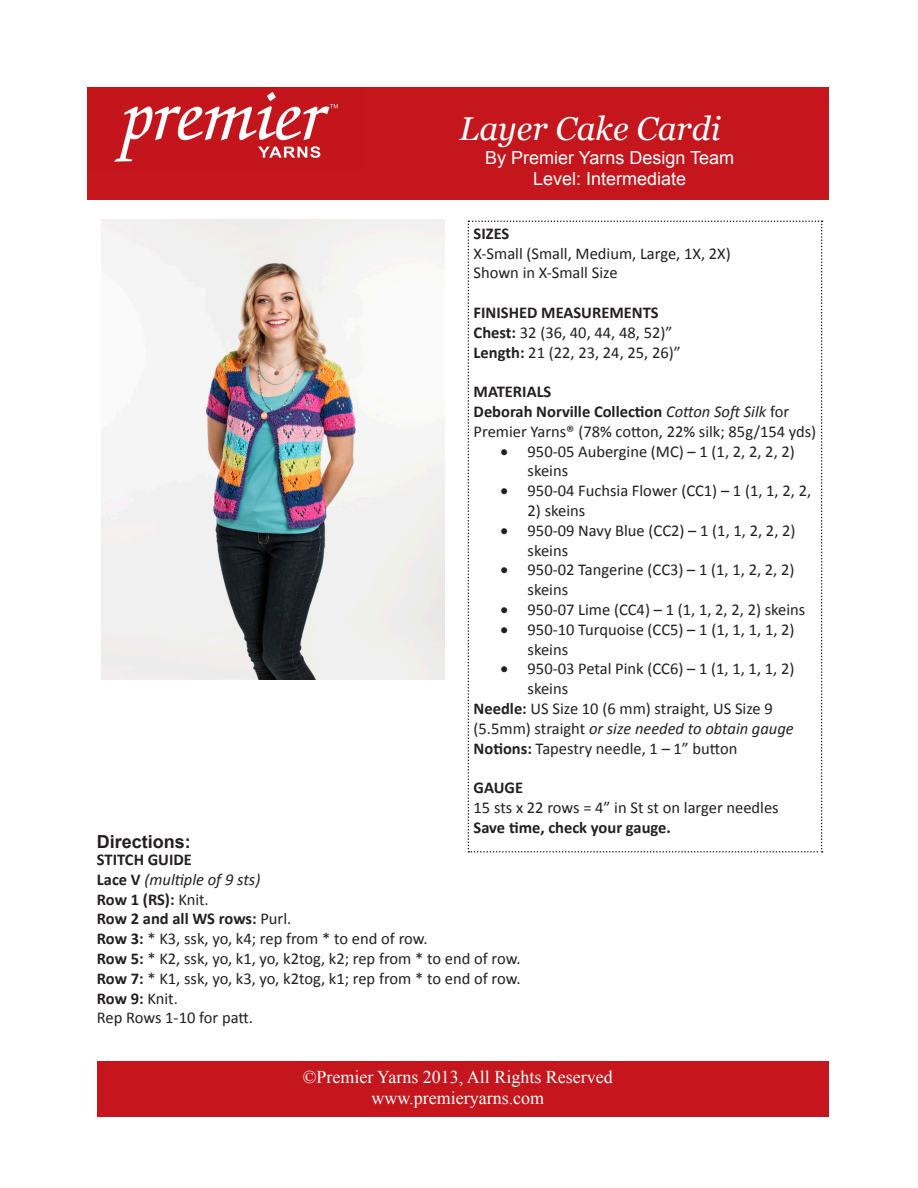
<style>
.page{position:relative;width:918px;height:1188px;background:#fff}
.page>*{position:absolute;margin:0;border:0;box-sizing:border-box;transform-origin:0 0}
.t1{font:italic 33px "Georgia";color:#fff}
.t2{font:18px "Times New Roman";color:#fff}
.t3{font:18px "Arial";color:#fff}
.t4{font:700 18px "Arial";color:#231f20}
.No_Spacing{font:16.5px/19.8px "Calibri";color:#231f20}
.No_Spacing-2{font:700 16.5px/19.8px "Calibri";color:#231f20}
.No_Spacing-3{font:italic 16.5px "Calibri";color:#231f20}
.s1{font-weight:700}
.s2{font-style:italic}
.s3{font-weight:700;font-style:normal}
.s4{font-weight:400}
</style>
<div class="page">
<div style="left:87px;top:87px;width:742px;height:113px;background:#c5161d"></div>
<img style="left:114px;top:92px;width:224px;height:70px">
<img style="left:102px;top:220px;width:342px;height:459px">
<div style="left:97px;top:1061px;width:732px;height:56px;background:#c5161d"></div>
<svg style="left:468px;top:220px;width:355px;height:633px"></svg>
<p class="t1" style="left:459px;top:108px;width:263px">Layer Cake Cardi</p>
<p class="t3" style="left:485px;top:146px;width:251px">By Premier Yarns Design Team</p>
<p class="t3" style="left:533px;top:167px;width:155px">Level: Intermediate</p>
<p class="No_Spacing-2" style="left:474px;top:223px;width:37px">SIZES</p>
<p class="No_Spacing" style="left:474px;top:243px;width:259px">X-Small (Small, Medium, Large, 1X, 2X)</p>
<p class="No_Spacing" style="left:474px;top:263px;width:145px">Shown in X-Small Size</p>
<p class="No_Spacing-2" style="left:474px;top:303px;width:187px">FINISHED MEASUREMENTS</p>
<p class="No_Spacing" style="left:474px;top:323px;width:200px"><span class="s1">Chest:</span> 32 (36, 40, 44, 48, 52)”</p>
<p class="No_Spacing" style="left:474px;top:342px;width:209px"><span class="s1">Length:</span> 21 (22, 23, 24, 25, 26)”</p>
<p class="No_Spacing-2" style="left:474px;top:382px;width:79px">MATERIALS</p>
<p class="No_Spacing" style="left:474px;top:402px;width:344px"><span class="s1">Deborah Norville Collection</span> <span class="s2">Cotton Soft Silk</span> for<br>Premier Yarns® (78% cotton, 22% silk; 85g/154 yds)</p>
<p class="No_Spacing" style="left:528px;top:441px;width:269px;text-indent:-27px">• 950-05 Aubergine (MC) – 1 (1, 2, 2, 2, 2) skeins</p>
<p class="No_Spacing" style="left:501px;top:481px;width:312px">• 950-04 Fuchsia Flower (CC1) – 1 (1, 1, 2, 2,</p>
<p class="No_Spacing" style="left:528px;top:501px;width:59px">2) skeins</p>
<p class="No_Spacing" style="left:528px;top:521px;width:269px;text-indent:-27px">• 950-09 Navy Blue (CC2) – 1 (1, 1, 2, 2, 2) skeins</p>
<p class="No_Spacing" style="left:528px;top:560px;width:268px;text-indent:-27px">• 950-02 Tangerine (CC3) – 1 (1, 1, 2, 2, 2) skeins</p>
<p class="No_Spacing" style="left:501px;top:600px;width:306px">• 950-07 Lime (CC4) – 1 (1, 1, 2, 2, 2) skeins</p>
<p class="No_Spacing" style="left:528px;top:620px;width:268px;text-indent:-27px">• 950-10 Turquoise (CC5) – 1 (1, 1, 1, 1, 2) skeins</p>
<p class="No_Spacing" style="left:528px;top:659px;width:268px;text-indent:-27px">• 950-03 Petal Pink (CC6) – 1 (1, 1, 1, 1, 2) skeins</p>
<p class="No_Spacing" style="left:474px;top:699px;width:322px"><span class="s1">Needle:</span> US Size 10 (6 mm) straight, US Size 9 (5.5mm) straight <span class="s2">or size needed to obtain gauge</span></p>
<p class="No_Spacing" style="left:474px;top:738px;width:265px"><span class="s1">Notions:</span> Tapestry needle, 1 – 1” button</p>
<p class="No_Spacing-2" style="left:474px;top:778px;width:51px">GAUGE</p>
<p class="No_Spacing" style="left:474px;top:798px;width:307px">15 sts x 22 rows = 4” in St st on larger needles</p>
<p class="No_Spacing-2" style="left:474px;top:817px;width:199px">Save time, check your gauge.</p>
<p class="t4" style="left:97px;top:829px;width:96px">Directions:</p>
<p class="No_Spacing-2" style="left:97px;top:850px;width:97px">STITCH GUIDE</p>
<p class="No_Spacing-3" style="left:97px;top:868px;width:165px"><span class="s3">Lace V</span> (multiple of 9 sts)</p>
<p class="No_Spacing-2" style="left:97px;top:889px;width:196px">Row 1 (RS): <span class="s4">Knit.<br></span>Row 2 and all WS rows: <span class="s4">Purl.</span></p>
<p class="No_Spacing" style="left:97px;top:929px;width:332px"><span class="s1">Row 3:</span> * K3, ssk, yo, k4; rep from * to end of row.</p>
<p class="No_Spacing" style="left:97px;top:949px;width:425px"><span class="s1">Row 5:</span> * K2, ssk, yo, k1, yo, k2tog, k2; rep from * to end of row.</p>
<p class="No_Spacing" style="left:97px;top:968px;width:425px"><span class="s1">Row 7:</span> * K1, ssk, yo, k3, yo, k2tog, k1; rep from * to end of row.</p>
<p class="No_Spacing-2" style="left:97px;top:988px;width:82px">Row 9: <span class="s4">Knit.</span></p>
<p class="No_Spacing" style="left:97px;top:1008px;width:158px">Rep Rows 1-10 for patt.</p>
<p class="t2" style="left:303px;top:1064px;width:312px">©Premier Yarns 2013, All Rights Reserved</p>
<p class="t2" style="left:371px;top:1086px;width:174px">www.premieryarns.com</p>
</div>
